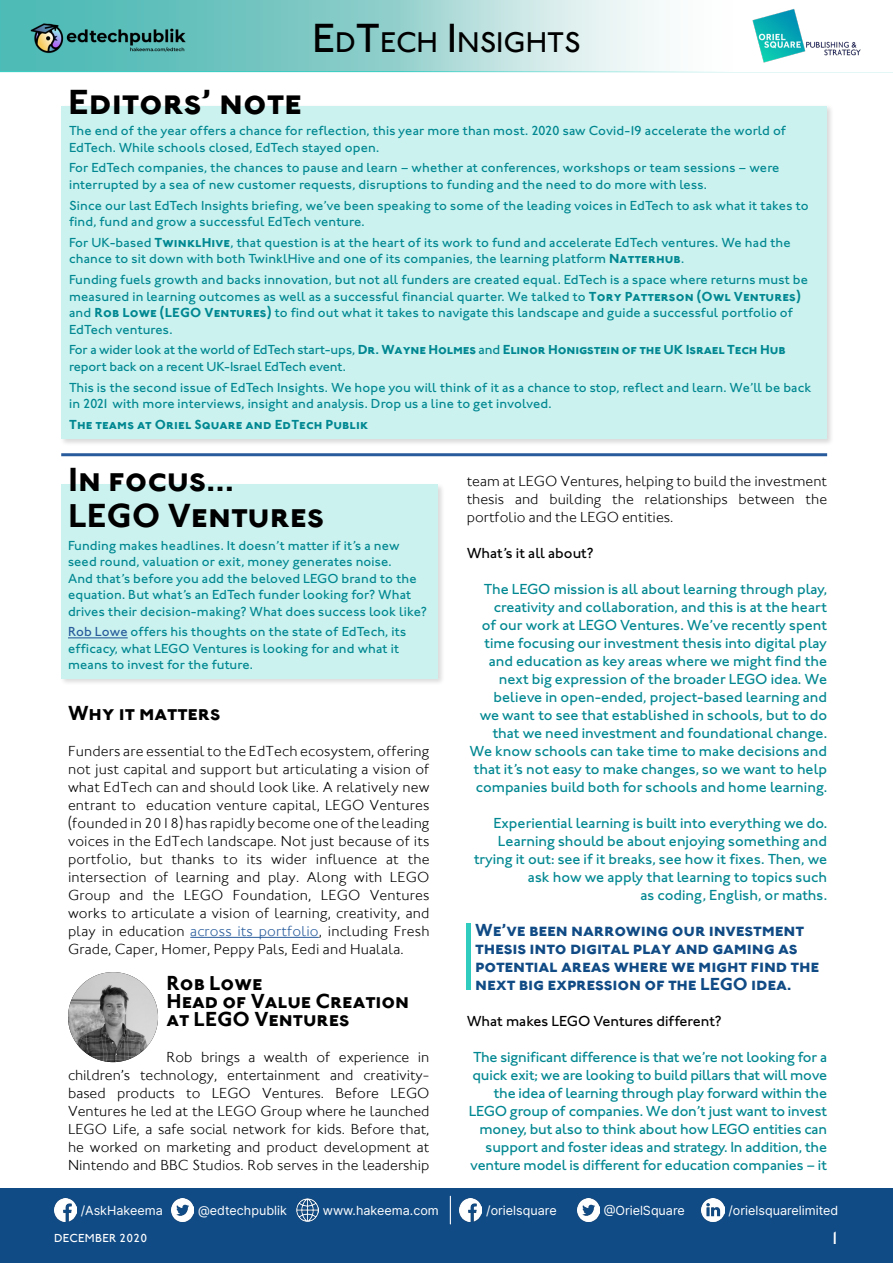
<style>
.page{position:relative;width:893px;height:1263px;background:#fff}
.page>*{position:absolute;margin:0;border:0;box-sizing:border-box;transform-origin:0 0}
.t1{font:36px "Johnston ITC Bold SC";color:#000}
.t2{font:34.5px/36px "Johnston ITC Bold SC";color:#000}
.t3{font:500 29.4px "Johnston ITC";color:#000}
.t4{font:21px/18px "Johnston ITC Bold SC";color:#000}
.t5{font:18px/18px "Johnston ITC Bold SC";letter-spacing:-.01em;color:#114b85}
.t6{font:500 18px "Johnston ITC";color:#fff}
.t7{font:500 15px/18px "Johnston ITC Std";letter-spacing:-.005em;color:#008791;text-align:right}
.t8{font:300 15px/18px "Johnston ITC";color:#000;text-align:justify}
.t9{font:500 15px "Johnston ITC Std";letter-spacing:-.015em;color:#000}
.t10{font:500 13.5px/16.5px "Johnston ITC Std";letter-spacing:.01em;color:#008791}
.t11{font:13.5px "Johnston ITC Bold SC";letter-spacing:-.01em;color:#008791}
.t12{font:13.5px "Johnston ITC Bold SC";letter-spacing:.01em;color:#008791}
.t13{font:12.6px "Inter";color:#fff}
.t14{font:500 12px "Johnston ITC";letter-spacing:.02em;color:#fff}
.s1{font-size:42px}
.s2{font-family:"Johnston ITC Bold SC";font-weight:400}
.s3{font-family:"Johnston ITC Std";font-weight:500}
.s4{color:#275b9b}
</style>
<div class="page">
<div style="left:0;top:1188px;width:893px;height:75px;background:#114b85"></div>
<svg style="left:0;top:0;width:861px;height:72px"></svg>
<img style="left:752px;top:8px;width:108px;height:55px">
<img style="left:30px;top:21px;width:160px;height:34px">
<img style="left:460px;top:1199px;width:22px;height:22px">
<img style="left:577px;top:1199px;width:22px;height:22px">
<img style="left:702px;top:1199px;width:22px;height:22px">
<img style="left:54px;top:1199px;width:22px;height:22px">
<img style="left:171px;top:1199px;width:23px;height:22px">
<img style="left:296px;top:1199px;width:22px;height:22px">
<svg style="left:450px;top:1196px;width:1px;height:28px"></svg>
<div style="left:59px;top:104px;width:776px;height:342px;background:#000;opacity:.6"></div>
<div style="left:61px;top:106px;width:766px;height:333px;background:#cbf2ef"></div>
<div style="left:59px;top:483px;width:386px;height:203px;background:#000;opacity:.6"></div>
<div style="left:61px;top:484px;width:376px;height:194px;background:#cbf2ef"></div>
<hr style="left:68px;top:637px;width:60px;height:1px;background:#275b9b">
<hr style="left:190px;top:937px;width:129px;height:1px;background:#275b9b">
<img style="left:68px;top:972px;width:90px;height:90px;border-radius:45px">
<hr style="left:467px;top:923px;width:4px;height:67px;background:#30ccc0">
<hr style="left:61px;top:453px;width:766px;height:3px;background:#275b9b">
<h3 class="t3" style="left:312px;top:25px;width:270px"><span class="s1">E</span>D<span class="s1">T</span>ECH <span class="s1">I</span>NSIGHTS</h3>
<h1 class="t1" style="left:68px;top:80px;width:235px">Editors’ note</h1>
<p class="t10" style="left:69px;top:122px;width:719px">The end of the year offers a chance for reflection, this year more than most. 2020 saw Covid-19 accelerate the world of<br>EdTech. While schools closed, EdTech stayed open.</p>
<p class="t10" style="left:69px;top:160px;width:712px">For EdTech companies, the chances to pause and learn – whether at conferences, workshops or team sessions – were interrupted by a sea of new customer requests, disruptions to funding and the need to do more with less.</p>
<p class="t10" style="left:69px;top:197px;width:741px">Since our last EdTech Insights briefing, we’ve been speaking to some of the leading voices in EdTech to ask what it takes to find, fund and grow a successful EdTech venture.</p>
<p class="t10" style="left:69px;top:234px;width:723px">For UK-based <span class="s2">TwinklHive</span>, that question is at the heart of its work to fund and accelerate EdTech ventures. We had the chance to sit down with both TwinklHive and one of its companies, the learning platform <span class="s2">Natterhub</span>.</p>
<p class="t10" style="left:69px;top:271px;width:740px">Funding fuels growth and backs innovation, but not all funders are created equal. EdTech is a space where returns must be measured in learning outcomes as well as a successful financial quarter. We talked to <span class="s2">Tory Patterson (Owl Ventures) </span>and <span class="s2">Rob Lowe (LEGO Ventures)</span> to find out what it takes to navigate this landscape and guide a successful portfolio of EdTech ventures.</p>
<p class="t11" style="left:69px;top:342px;width:718px"><span class="s3">For a wider look at the world of EdTech start-ups,</span> Dr. Wayne Holmes <span class="s3">and</span> Elinor Honigstein of the UK Israel Tech Hub</p>
<p class="t10" style="left:69px;top:356px;width:744px;line-height:20.7px">report back on a recent UK-Israel EdTech event.<br>This is the second issue of EdTech Insights. We hope you will think of it as a chance to stop, reflect and learn. We’ll be back</p>
<p class="t10" style="left:69px;top:395px;width:484px">in 2021 with more interviews, insight and analysis. Drop us a line to get involved.</p>
<p class="t12" style="left:69px;top:416px;width:300px">The teams at Oriel Square and EdTech Publik</p>
<h2 class="t2" style="left:68px;top:462px;width:257px">In focus...<br>LEGO Ventures</h2>
<p class="t10" style="left:68px;top:537px;width:360px">Funding makes headlines. It doesn’t matter if it’s a new seed round, valuation or exit, money generates noise.<br>And that’s before you add the beloved LEGO brand to the equation. But what’s an EdTech funder looking for? What drives their decision-making? What does success look like?</p>
<p class="t10" style="left:68px;top:624px;width:340px"><span class="s4">Rob Lowe</span> offers his thoughts on the state of EdTech, its efficacy, what LEGO Ventures is looking for and what it means to invest for the future.</p>
<h3 class="t4" style="left:68px;top:704px;width:154px">Why it matters</h3>
<p class="t8" style="left:68px;top:742px;width:363px">Funders are essential to the EdTech ecosystem, offering not just capital and support but articulating a vision of what EdTech can and should look like. A relatively new entrant to education venture capital, LEGO Ventures (founded in 2018) has rapidly become one of the leading voices in the EdTech landscape. Not just because of its portfolio, but thanks to its wider influence at the intersection of learning and play. Along with LEGO Group and the LEGO Foundation, LEGO Ventures works to articulate a vision of learning, creativity, and play in education <span class="s4">across its portfolio</span>, including Fresh Grade, Caper, Homer, Peppy Pals, Eedi and Hualala.</p>
<h3 class="t4" style="left:167px;top:974px;width:244px">Rob Lowe<br>Head of Value Creation at LEGO Ventures</h3>
<p class="t8" style="left:68px;top:1048px;width:363px;text-indent:99px">Rob brings a wealth of experience in children’s technology, entertainment and creativity&shy;based products to LEGO Ventures. Before LEGO Ventures he led at the LEGO Group where he launched LEGO Life, a safe social network for kids. Before that, he worked on marketing and product development at Nintendo and BBC Studios. Rob serves in the leadership</p>
<p class="t8" style="left:467px;top:472px;width:362px">team at LEGO Ventures, helping to build the investment thesis and building the relationships between the portfolio and the LEGO entities.</p>
<p class="t9" style="left:467px;top:544px;width:128px">What’s it all about?</p>
<p class="t7" style="left:470px;top:580px;width:359px">The LEGO mission is all about learning through play, creativity and collaboration, and this is at the heart<br>of our work at LEGO Ventures. We’ve recently spent time focusing our investment thesis into digital play and education as key areas where we might find the next big expression of the broader LEGO idea. We believe in open-ended, project-based learning and<br>we want to see that established in schools, but to do that we need investment and foundational change.<br>We know schools can take time to make decisions and that it’s not easy to make changes, so we want to help companies build both for schools and home learning.</p>
<p class="t7" style="left:474px;top:814px;width:355px">Experiential learning is built into everything we do.<br>Learning should be about enjoying something and trying it out: see if it breaks, see how it fixes. Then, we ask how we apply that learning to topics such<br>as coding, English, or maths.</p>
<h3 class="t5" style="left:475px;top:921px;width:346px">We’ve been narrowing our investment thesis into digital play and gaming as potential areas where we might find the next big expression of the LEGO idea.</h3>
<p class="t9" style="left:467px;top:1012px;width:256px">What makes LEGO Ventures different?</p>
<p class="t7" style="left:469px;top:1048px;width:360px">The significant difference is that we’re not looking for a quick exit; we are looking to build pillars that will move the idea of learning through play forward within the LEGO group of companies. We don’t just want to invest money, but also to think about how LEGO entities can support and foster ideas and strategy. In addition, the venture model is different for education companies – it</p>
<p class="t13" style="left:81px;top:1201px;width:84px">/AskHakeema</p>
<p class="t13" style="left:198px;top:1201px;width:90px">@edtechpublik</p>
<p class="t13" style="left:323px;top:1201px;width:117px">www.hakeema.com</p>
<p class="t13" style="left:486px;top:1201px;width:72px">/orielsquare</p>
<p class="t13" style="left:604px;top:1201px;width:83px">@OrielSquare</p>
<p class="t13" style="left:728px;top:1201px;width:111px">/orielsquarelimited</p>
<p class="t14" style="left:54px;top:1231px;width:95px">DECEMBER 2020</p>
<h3 class="t6" style="left:830px;top:1227px;width:12px">1</h3>
</div>
